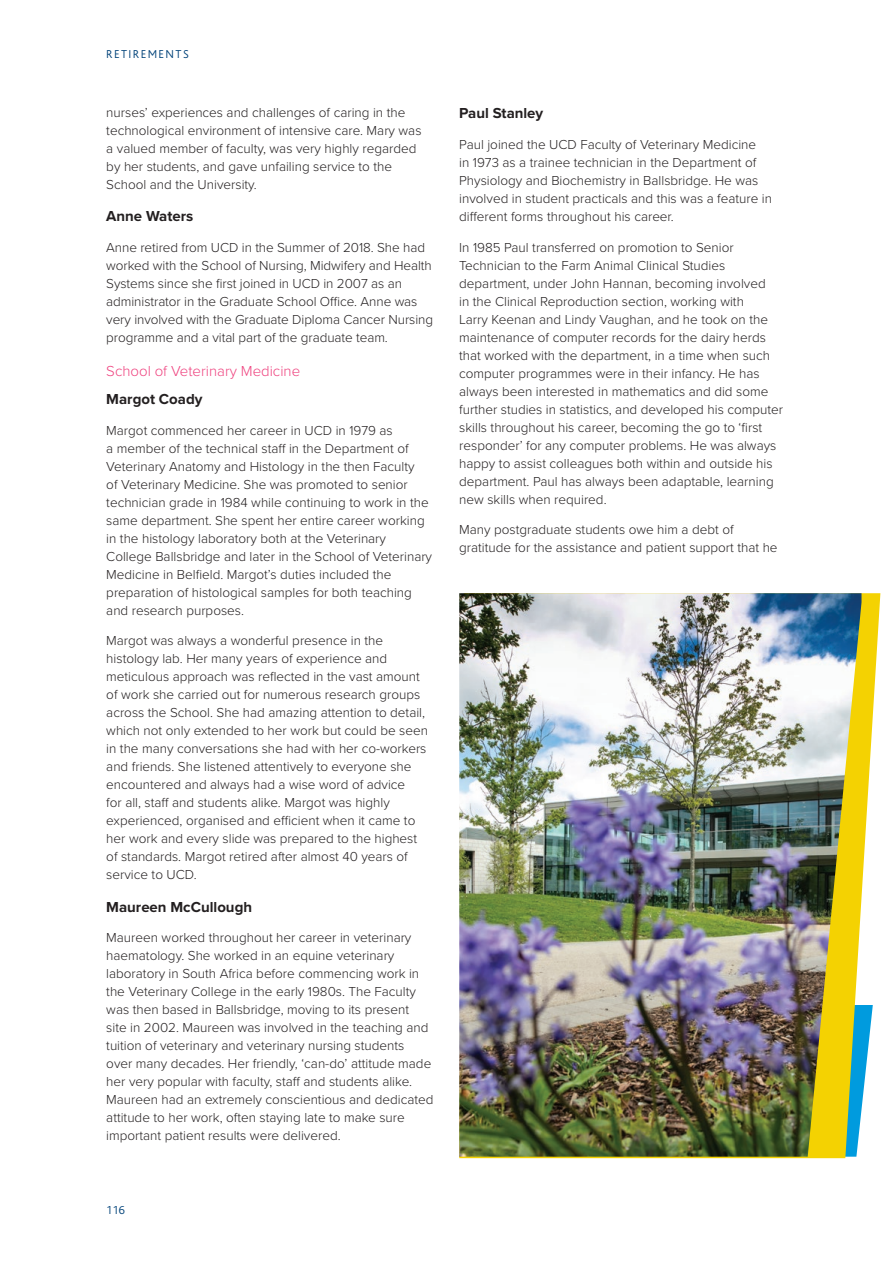
<style>
.page{position:relative;width:893px;height:1263px;background:#fff}
.page>*{position:absolute;margin:0;border:0;box-sizing:border-box;transform-origin:0 0}
.Body_Subheading{font:700 15px "Proxima Nova";color:#231f20}
.heading_light{font:300 15px "Proxima Nova";color:#ef4480}
.Body_text{font:300 13.5px/18px "Proxima Nova";color:#231f20}
.t1{font:300 12px "Bliss";letter-spacing:.12em;color:#004279}
</style>
<div class="page">
<svg style="left:459px;top:593px;width:421px;height:565px"></svg>
<img style="left:459px;top:593px;width:402px;height:564px">
<p class="t1" style="left:106px;top:47px;width:84px">RETIREMENTS</p>
<p class="Body_text" style="left:106px;top:103px;width:317px">nurses’ experiences and challenges of caring in the technological environment of intensive care. Mary was a valued member of faculty, was very highly regarded by her students, and gave unfailing service to the School and the University.</p>
<p class="Body_Subheading" style="left:106px;top:205px;width:89px">Anne Waters</p>
<p class="Body_text" style="left:106px;top:238px;width:328px">Anne retired from UCD in the Summer of 2018. She had worked with the School of Nursing, Midwifery and Health Systems since she first joined in UCD in 2007 as an administrator in the Graduate School Office. Anne was very involved with the Graduate Diploma Cancer Nursing programme and a vital part of the graduate team.</p>
<p class="heading_light" style="left:106px;top:360px;width:195px">School of Veterinary Medicine</p>
<p class="Body_Subheading" style="left:106px;top:388px;width:98px">Margot Coady</p>
<p class="Body_text" style="left:106px;top:420px;width:327px">Margot commenced her career in UCD in 1979 as<br>a member of the technical staff in the Department of Veterinary Anatomy and Histology in the then Faculty<br>of Veterinary Medicine. She was promoted to senior technician grade in 1984 while continuing to work in the same department. She spent her entire career working in the histology laboratory both at the Veterinary College Ballsbridge and later in the School of Veterinary Medicine in Belfield. Margot’s duties included the preparation of histological samples for both teaching and research purposes.</p>
<p class="Body_text" style="left:106px;top:631px;width:323px">Margot was always a wonderful presence in the histology lab. Her many years of experience and meticulous approach was reflected in the vast amount of work she carried out for numerous research groups across the School. She had amazing attention to detail, which not only extended to her work but could be seen in the many conversations she had with her co-workers and friends. She listened attentively to everyone she encountered and always had a wise word of advice<br>for all, staff and students alike. Margot was highly experienced, organised and efficient when it came to her work and every slide was prepared to the highest of standards. Margot retired after almost 40 years of service to UCD.</p>
<p class="Body_Subheading" style="left:106px;top:895px;width:147px">Maureen McCullough</p>
<p class="Body_text" style="left:106px;top:928px;width:329px">Maureen worked throughout her career in veterinary haematology. She worked in an equine veterinary laboratory in South Africa before commencing work in the Veterinary College in the early 1980s. The Faculty was then based in Ballsbridge, moving to its present<br>site in 2002. Maureen was involved in the teaching and tuition of veterinary and veterinary nursing students over many decades. Her friendly, ‘can-do’ attitude made her very popular with faculty, staff and students alike.<br>Maureen had an extremely conscientious and dedicated attitude to her work, often staying late to make sure important patient results were delivered.</p>
<p class="t1" style="left:106px;top:1204px;width:20px">116</p>
<p class="Body_Subheading" style="left:459px;top:102px;width:86px">Paul Stanley</p>
<p class="Body_text" style="left:459px;top:135px;width:314px">Paul joined the UCD Faculty of Veterinary Medicine<br>in 1973 as a trainee technician in the Department of Physiology and Biochemistry in Ballsbridge. He was involved in student practicals and this was a feature in different forms throughout his career.</p>
<p class="Body_text" style="left:459px;top:237px;width:325px">In 1985 Paul transferred on promotion to Senior Technician to the Farm Animal Clinical Studies department, under John Hannan, becoming involved<br>in the Clinical Reproduction section, working with<br>Larry Keenan and Lindy Vaughan, and he took on the maintenance of computer records for the dairy herds that worked with the department, in a time when such computer programmes were in their infancy. He has always been interested in mathematics and did some further studies in statistics, and developed his computer skills throughout his career, becoming the go to ‘first responder’ for any computer problems. He was always happy to assist colleagues both within and outside his department. Paul has always been adaptable, learning new skills when required.</p>
<p class="Body_text" style="left:459px;top:520px;width:320px">Many postgraduate students owe him a debt of gratitude for the assistance and patient support that he</p>
</div>
